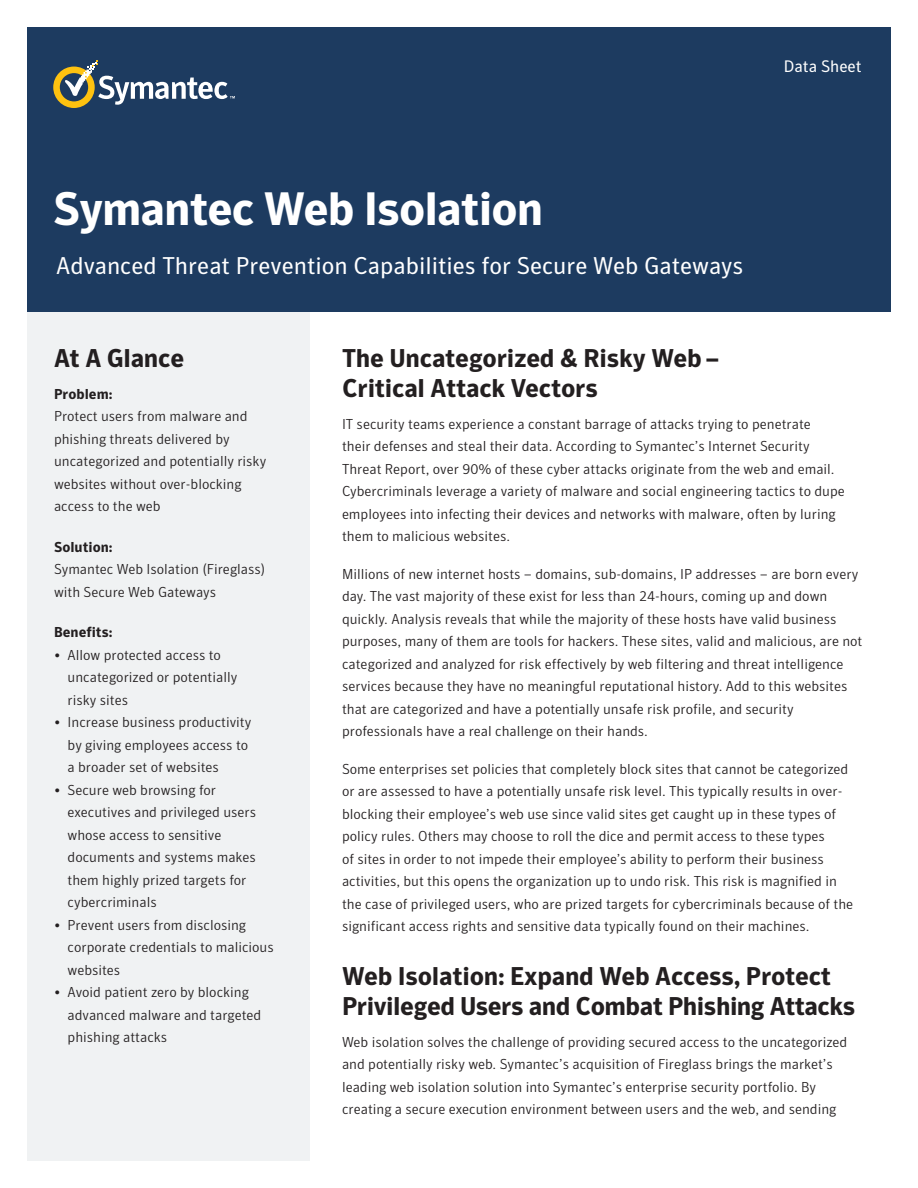
<style>
.page{position:relative;width:918px;height:1188px;background:#fff}
.page>*{position:absolute;margin:0;border:0;box-sizing:border-box;transform-origin:0 0}
.t1{font:700 46.5px "Symantec Sans";letter-spacing:-.02em;color:#fff}
.t2{font:700 25.5px/30px "Symantec Sans";letter-spacing:-.01em;color:#231f20}
.t3{font:24px "Symantec Sans";color:#fff}
.t4{font:16.5px "Symantec Sans";color:#fff}
.Body_Copy{font:300 14.25px/22.5px "Symantec Sans";color:#231f20}
.Body_Copy-2{font:700 14.25px "Symantec Sans";color:#231f20}
</style>
<div class="page">
<div style="left:27px;top:275px;width:282px;height:886px;background:#f0f2f3"></div>
<div style="left:27px;top:27px;width:864px;height:285px;background:#1d3b60"></div>
<svg style="left:53px;top:60px;width:182px;height:48px"></svg>
<p class="t4" style="left:784px;top:56px;width:80px">Data Sheet</p>
<p class="t1" style="left:53px;top:181px;width:491px">Symantec Web Isolation</p>
<p class="t3" style="left:56px;top:252px;width:689px">Advanced Threat Prevention Capabilities for Secure Web Gateways</p>
<p class="t2" style="left:54px;top:343px;width:132px">At A Glance</p>
<p class="Body_Copy-2" style="left:54px;top:385px;width:60px">Problem:</p>
<p class="Body_Copy" style="left:54px;top:405px;width:214px">Protect users from malware and phishing threats delivered by uncategorized and potentially risky websites without over-blocking access to the web</p>
<p class="Body_Copy-2" style="left:54px;top:538px;width:60px">Solution:</p>
<p class="Body_Copy" style="left:54px;top:558px;width:213px">Symantec Web Isolation (Fireglass) with Secure Web Gateways</p>
<p class="Body_Copy-2" style="left:54px;top:624px;width:60px">Benefits:</p>
<p class="Body_Copy" style="left:68px;top:643px;width:171px;text-indent:-14px">• Allow protected access to uncategorized or potentially risky sites</p>
<p class="Body_Copy" style="left:68px;top:711px;width:185px;text-indent:-14px">• Increase business productivity by giving employees access to a broader set of websites</p>
<p class="Body_Copy" style="left:68px;top:778px;width:190px;text-indent:-14px">• Secure web browsing for executives and privileged users whose access to sensitive documents and systems makes them highly prized targets for cybercriminals</p>
<p class="Body_Copy" style="left:68px;top:913px;width:208px;text-indent:-14px">• Prevent users from disclosing corporate credentials to malicious websites</p>
<p class="Body_Copy" style="left:68px;top:981px;width:195px;text-indent:-14px">• Avoid patient zero by blocking advanced malware and targeted phishing attacks</p>
<p class="t2" style="left:342px;top:343px;width:379px">The Uncategorized &amp; Risky Web –<br>Critical Attack Vectors</p>
<p class="Body_Copy" style="left:342px;top:412px;width:504px">IT security teams experience a constant barrage of attacks trying to penetrate<br>their defenses and steal their data. According to Symantec’s Internet Security Threat Report, over 90% of these cyber attacks originate from the web and email.<br>Cybercriminals leverage a variety of malware and social engineering tactics to dupe employees into infecting their devices and networks with malware, often by luring them to malicious websites.</p>
<p class="Body_Copy" style="left:342px;top:562px;width:522px">Millions of new internet hosts – domains, sub-domains, IP addresses – are born every day. The vast majority of these exist for less than 24-hours, coming up and down quickly. Analysis reveals that while the majority of these hosts have valid business purposes, many of them are tools for hackers. These sites, valid and malicious, are not categorized and analyzed for risk effectively by web filtering and threat intelligence services because they have no meaningful reputational history. Add to this websites that are categorized and have a potentially unsafe risk profile, and security professionals have a real challenge on their hands.</p>
<p class="Body_Copy" style="left:342px;top:757px;width:513px">Some enterprises set policies that completely block sites that cannot be categorized or are assessed to have a potentially unsafe risk level. This typically results in over&shy;blocking their employee’s web use since valid sites get caught up in these types of policy rules. Others may choose to roll the dice and permit access to these types<br>of sites in order to not impede their employee’s ability to perform their business activities, but this opens the organization up to undo risk. This risk is magnified in the case of privileged users, who are prized targets for cybercriminals because of the significant access rights and sensitive data typically found on their machines.</p>
<p class="t2" style="left:342px;top:961px;width:515px">Web Isolation: Expand Web Access, Protect<br>Privileged Users and Combat Phishing Attacks</p>
<p class="Body_Copy" style="left:342px;top:1030px;width:507px">Web isolation solves the challenge of providing secured access to the uncategorized and potentially risky web. Symantec’s acquisition of Fireglass brings the market’s leading web isolation solution into Symantec’s enterprise security portfolio. By creating a secure execution environment between users and the web, and sending</p>
</div>
